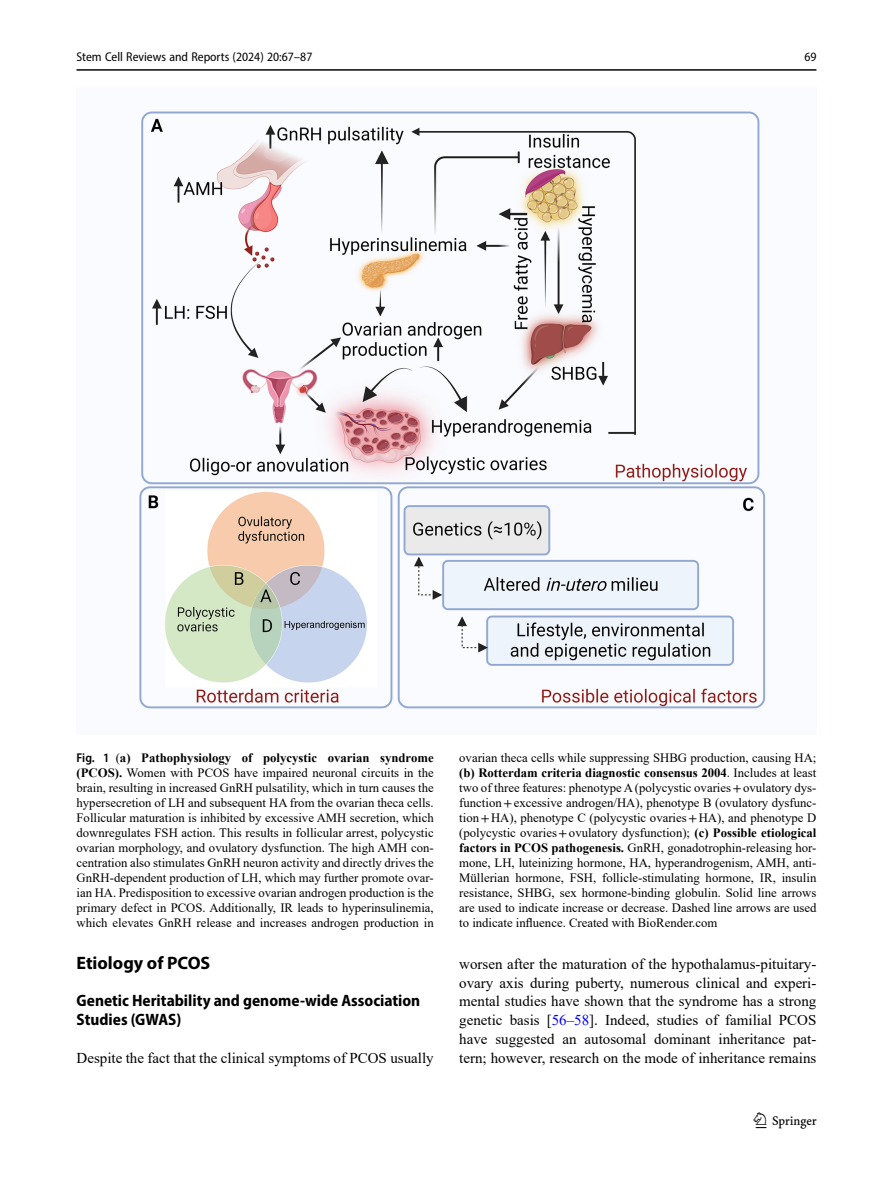
<style>
.page{position:relative;width:893px;height:1187px;background:#fff}
.page>*{position:absolute;margin:0;border:0;box-sizing:border-box;transform-origin:0 0}
.t1{font:22.5px "Springnew";color:#000}
.Head_1{font:700 18px "Myriad Pro";color:#000}
.Head_2_After_1{font:700 semi-condensed 16.5px/18.8px "Myriad Pro";color:#000}
.Body_Text{font:15px/18.8px "Times New Roman";color:#000;text-align:justify}
.Figure_Caption{font:12.75px/15px "Times New Roman";color:#000;text-align:justify}
.t2{font:semi-condensed 12.75px "Myriad Pro";color:#000}
.s1{font-family:"Myriad Pro";font-weight:600;font-stretch:semi-condensed}
.s2{font-weight:700}
.s3{font-family:"STIX"}
.s4{color:#00f}
</style>
<div class="page">
<hr style="left:77px;top:69px;width:739px;height:2px;background:#000">
<img style="left:139px;top:111px;width:627px;height:598px">
<p class="t2" style="left:77px;top:49px;width:237px">Stem Cell Reviews and Reports (2024) 20:67–87</p>
<p class="t2" style="left:804px;top:49px;width:14px">69</p>
<p class="Figure_Caption" style="left:77px;top:749px;width:359px"><span class="s1">Fig. 1</span> (<span class="s2">a) Pathophysiology of polycystic ovarian syndrome (PCOS).</span> Women with PCOS have impaired neuronal circuits in the brain, resulting in increased GnRH pulsatility, which in turn causes the hypersecretion of LH and subsequent HA from the ovarian theca cells.<br>Follicular maturation is inhibited by excessive AMH secretion, which downregulates FSH action. This results in follicular arrest, polycystic ovarian morphology, and ovulatory dysfunction. The high AMH con&shy;centration also stimulates GnRH neuron activity and directly drives the GnRH-dependent production of LH, which may further promote ovar&shy;ian HA. Predisposition to excessive ovarian androgen production is the primary defect in PCOS. Additionally, IR leads to hyperinsulinemia, which elevates GnRH release and increases androgen production in</p>
<p class="Figure_Caption" style="left:459px;top:749px;width:359px">ovarian theca cells while suppressing SHBG production, causing HA; <span class="s2">(b) Rotterdam criteria diagnostic consensus 2004</span>. Includes at least two of three features: phenotype A (polycystic ovaries<span class="s3">+</span>ovulatory dys&shy;function<span class="s3">+</span>excessive androgen/HA), phenotype B (ovulatory dysfunc&shy;tion<span class="s3">+</span>HA), phenotype C (polycystic ovaries<span class="s3">+</span>HA), and phenotype D (polycystic ovaries<span class="s3">+</span>ovulatory dysfunction); <span class="s2">(c) Possible etiological factors in PCOS pathogenesis.</span> GnRH, gonadotrophin-releasing hor&shy;mone, LH, luteinizing hormone, HA, hyperandrogenism, AMH, anti-Müllerian hormone, FSH, follicle-stimulating hormone, IR, insulin resistance, SHBG, sex hormone-binding globulin. Solid line arrows are used to indicate increase or decrease. Dashed line arrows are used to indicate influence. Created with BioRender.com</p>
<p class="Head_1" style="left:77px;top:950px;width:135px">Etiology of PCOS</p>
<p class="Head_2_After_1" style="left:77px;top:990px;width:345px">Genetic Heritability and genome-wide Association<br>Studies (GWAS)</p>
<p class="Body_Text" style="left:77px;top:1047px;width:359px">Despite the fact that the clinical symptoms of PCOS usually</p>
<p class="Body_Text" style="left:459px;top:953px;width:359px">worsen after the maturation of the hypothalamus-pituitary&shy;ovary axis during puberty, numerous clinical and experi&shy;mental studies have shown that the syndrome has a strong genetic basis [<span class="s4">56</span>–<span class="s4">58</span>]. Indeed, studies of familial PCOS have suggested an autosomal dominant inheritance pat&shy;tern; however, research on the mode of inheritance remains</p>
<h1 class="t1" style="left:756px;top:1107px;width:63px">1 3</h1>
</div>
